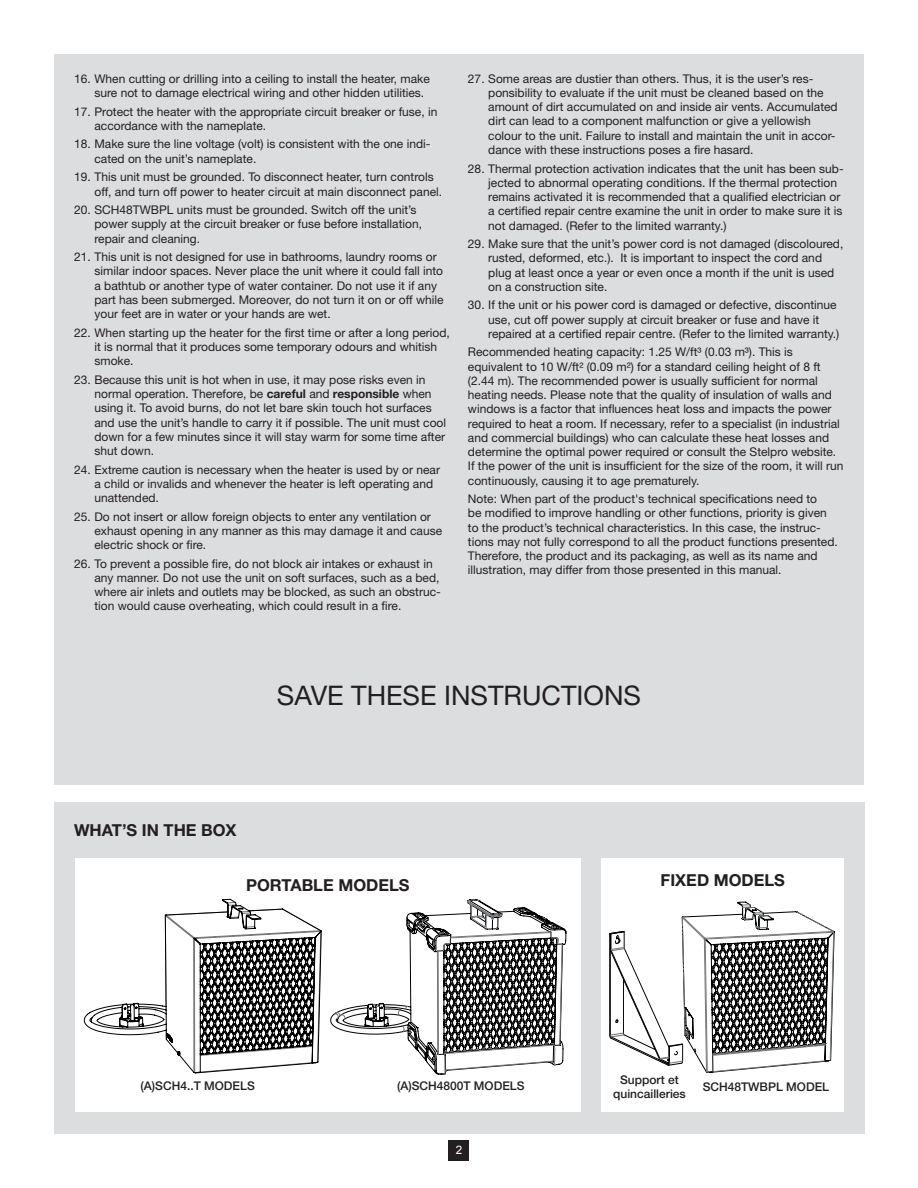
<style>
.page{position:relative;width:918px;height:1188px;background:#fff}
.page>*{position:absolute;margin:0;border:0;box-sizing:border-box;transform-origin:0 0}
.t1{font:27px "Helvetica Neue LT Std";color:#231f20}
.t2{font:700 16.5px "Helvetica Neue LT Std";color:#231f20}
.t3{font:12px/14.2px "Helvetica Neue LT Std";color:#231f20}
.t4{font:500 12px/13.5px "Helvetica Neue LT Std";color:#231f20;text-align:center}
.t5{font:11.7px "Arial";color:#fff}
.s1{font-weight:700}
</style>
<div class="page">
<div style="left:449px;top:1140px;width:20px;height:20px;background:#231f20"></div>
<div style="left:54px;top:802px;width:810px;height:332px;background:#dcdddf"></div>
<div style="left:75px;top:858px;width:506px;height:254px;background:#fff"></div>
<div style="left:601px;top:858px;width:243px;height:254px;background:#fff"></div>
<svg style="left:330px;top:899px;width:237px;height:176px"></svg>
<svg style="left:84px;top:899px;width:238px;height:175px"></svg>
<svg style="left:609px;top:901px;width:226px;height:172px"></svg>
<div style="left:54px;top:54px;width:810px;height:731px;background:#dcdddf"></div>
<p class="t3" style="left:94px;top:71px;width:337px;text-indent:-20px">16. When cutting or drilling into a ceiling to install the heater, make sure not to damage electrical wiring and other hidden utilities.</p>
<p class="t3" style="left:94px;top:104px;width:344px;text-indent:-20px">17. Protect the heater with the appropriate circuit breaker or fuse, in accordance with the nameplate.</p>
<p class="t3" style="left:94px;top:137px;width:338px;text-indent:-20px">18. Make sure the line voltage (volt) is consistent with the one indi&shy;cated on the unit’s nameplate.</p>
<p class="t3" style="left:94px;top:170px;width:349px;text-indent:-20px">19. This unit must be grounded. To disconnect heater, turn controls off, and turn off power to heater circuit at main disconnect panel.</p>
<p class="t3" style="left:94px;top:203px;width:329px;text-indent:-20px">20. SCH48TWBPL units must be grounded. Switch off the unit’s power supply at the circuit breaker or fuse before installation, repair and cleaning.</p>
<p class="t3" style="left:94px;top:250px;width:351px;text-indent:-20px">21. This unit is not designed for use in bathrooms, laundry rooms or similar indoor spaces. Never place the unit where it could fall into a bathtub or another type of water container. Do not use it if any part has been submerged. Moreover, do not turn it on or off while your feet are in water or your hands are wet.</p>
<p class="t3" style="left:94px;top:325px;width:357px;text-indent:-20px">22. When starting up the heater for the first time or after a long period, it is normal that it produces some temporary odours and whitish smoke.</p>
<p class="t3" style="left:94px;top:372px;width:353px;text-indent:-20px">23. Because this unit is hot when in use, it may pose risks even in normal operation. Therefore, be <span class="s1">careful</span> and <span class="s1">responsible</span> when using it. To avoid burns, do not let bare skin touch hot surfaces and use the unit’s handle to carry it if possible. The unit must cool down for a few minutes since it will stay warm for some time after shut down.</p>
<p class="t3" style="left:94px;top:462px;width:347px;text-indent:-20px">24. Extreme caution is necessary when the heater is used by or near a child or invalids and whenever the heater is left operating and unattended.</p>
<p class="t3" style="left:94px;top:509px;width:349px;text-indent:-20px">25. Do not insert or allow foreign objects to enter any ventilation or exhaust opening in any manner as this may damage it and cause electric shock or fire.</p>
<p class="t3" style="left:94px;top:556px;width:348px;text-indent:-20px">26. To prevent a possible fire, do not block air intakes or exhaust in any manner. Do not use the unit on soft surfaces, such as a bed, where air inlets and outlets may be blocked, as such an obstruc&shy;tion would cause overheating, which could result in a fire.</p>
<p class="t3" style="left:488px;top:71px;width:351px;text-indent:-20px">27. Some areas are dustier than others. Thus, it is the user’s res&shy;ponsibility to evaluate if the unit must be cleaned based on the amount of dirt accumulated on and inside air vents. Accumulated dirt can lead to a component malfunction or give a yellowish colour to the unit. Failure to install and maintain the unit in accor&shy;dance with these instructions poses a fire hasard.</p>
<p class="t3" style="left:488px;top:161px;width:357px;text-indent:-20px">28. Thermal protection activation indicates that the unit has been sub&shy;jected to abnormal operating conditions. If the thermal protection remains activated it is recommended that a qualified electrician or a certified repair centre examine the unit in order to make sure it is not damaged. (Refer to the limited warranty.)</p>
<p class="t3" style="left:488px;top:237px;width:357px;text-indent:-20px">29. Make sure that the unit’s power cord is not damaged (discoloured, rusted, deformed, etc.). It is important to inspect the cord and plug at least once a year or even once a month if the unit is used on a construction site.</p>
<p class="t3" style="left:488px;top:298px;width:353px;text-indent:-20px">30. If the unit or his power cord is damaged or defective, discontinue use, cut off power supply at circuit breaker or fuse and have it repaired at a certified repair centre. (Refer to the limited warranty.)</p>
<p class="t3" style="left:468px;top:345px;width:377px">Recommended heating capacity: 1.25 W/ft³ (0.03 m³). This is equivalent to 10 W/ft² (0.09 m²) for a standard ceiling height of 8 ft (2.44 m). The recommended power is usually sufficient for normal heating needs. Please note that the quality of insulation of walls and windows is a factor that influences heat loss and impacts the power required to heat a room. If necessary, refer to a specialist (in industrial and commercial buildings) who can calculate these heat losses and determine the optimal power required or consult the Stelpro website.<br>If the power of the unit is insufficient for the size of the room, it will run continuously, causing it to age prematurely.</p>
<p class="t3" style="left:468px;top:492px;width:371px">Note: When part of the product's technical specifications need to<br>be modified to improve handling or other functions, priority is given to the product’s technical characteristics. In this case, the instruc&shy;tions may not fully correspond to all the product functions presented.<br>Therefore, the product and its packaging, as well as its name and illustration, may differ from those presented in this manual.</p>
<h1 class="t1" style="left:277px;top:679px;width:366px">SAVE THESE INSTRUCTIONS</h1>
<h2 class="t2" style="left:74px;top:820px;width:164px">WHAT’S IN THE BOX</h2>
<h2 class="t2" style="left:246px;top:875px;width:165px">PORTABLE MODELS</h2>
<h2 class="t2" style="left:661px;top:870px;width:126px">FIXED MODELS</h2>
<p class="t4" style="left:141px;top:1079px;width:116px">(A)SCH4..T MODELS</p>
<p class="t4" style="left:397px;top:1079px;width:129px">(A)SCH4800T MODELS</p>
<p class="t5" style="left:456px;top:1143px;width:8px">2</p>
<p class="t4" style="left:613px;top:1073px;width:74px">Support et quincailleries</p>
<p class="t4" style="left:703px;top:1080px;width:128px">SCH48TWBPL MODEL</p>
</div>
